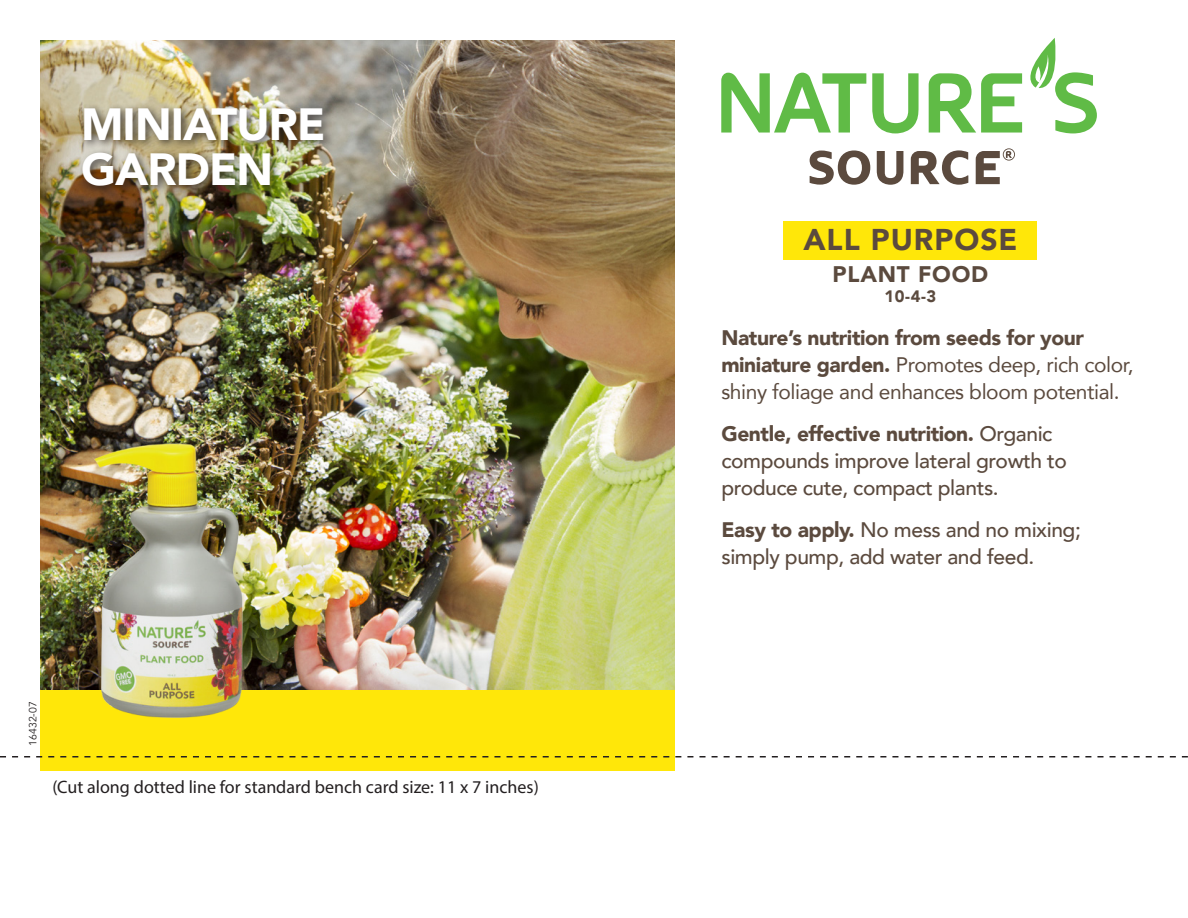
<style>
.page{position:relative;width:1188px;height:918px;background:#fff}
.page>*{position:absolute;margin:0;border:0;box-sizing:border-box;transform-origin:0 0}
.t1{font:900 45px/45px "Avenir";letter-spacing:-.02em;color:#fff}
.t2{font:900 30px "Avenir";letter-spacing:.035em;color:#5b4a3e}
.t3{font:900 22.5px "Avenir";letter-spacing:.035em;color:#5b4a3e}
.t4{font:500 21px/27px "Avenir";letter-spacing:-.02em;color:#5b4a3e}
.t5{font:21px/27px "Avenir";letter-spacing:-.02em;color:#5b4a3e}
.t6{font:18px "Myriad Pro";color:#231f20}
.t7{font:900 16.5px "Avenir";color:#5b4a3e}
.t8{font:10.5px "Avenir";color:#231f20}
.s1{font-weight:900}
</style>
<div class="page">
<img style="left:40px;top:40px;width:635px;height:650px">
<div style="left:40px;top:690px;width:635px;height:81px;background:#ffe709"></div>
<div style="left:78px;top:103px;width:257px;height:94px;background:#231f20;opacity:.75"></div>
<img style="left:81px;top:420px;width:175px;height:298px">
<svg style="left:810px;top:150px;width:60px;height:35px"></svg>
<svg style="left:877px;top:151px;width:26px;height:34px"></svg>
<svg style="left:911px;top:150px;width:57px;height:35px"></svg>
<svg style="left:721px;top:73px;width:145px;height:60px"></svg>
<svg style="left:872px;top:73px;width:47px;height:60px"></svg>
<svg style="left:929px;top:38px;width:168px;height:95px"></svg>
<svg style="left:976px;top:148px;width:39px;height:36px"></svg>
<div style="left:783px;top:221px;width:254px;height:38px;background:#ffe709"></div>
<svg style="left:0;top:756px;width:1188px;height:2px"></svg>
<p class="t1" style="left:81px;top:100px;width:246px">MINIATURE<br>GARDEN</p>
<p class="t8" style="left:27px;top:746px;width:46px;rotate:-90deg">16432-07</p>
<p class="t6" style="left:52px;top:776px;width:488px">(Cut along dotted line for standard bench card size: 11 x 7 inches)</p>
<p class="t2" style="left:803px;top:214px;width:216px">ALL PURPOSE</p>
<p class="t3" style="left:833px;top:255px;width:157px">PLANT FOOD</p>
<p class="t7" style="left:885px;top:282px;width:53px">10-4-3</p>
<p class="t5" style="left:721px;top:324px;width:414px"><span class="s1">Nature’s nutrition from seeds for your miniature garden.</span> Promotes deep, rich color, shiny foliage and enhances bloom potential.</p>
<p class="t4" style="left:721px;top:419px;width:347px"><span class="s1">Gentle, effective nutrition.</span> Organic compounds improve lateral growth to produce cute, compact plants.</p>
<p class="t4" style="left:721px;top:515px;width:361px"><span class="s1">Easy to apply.</span> No mess and no mixing; simply pump, add water and feed.</p>
</div>
